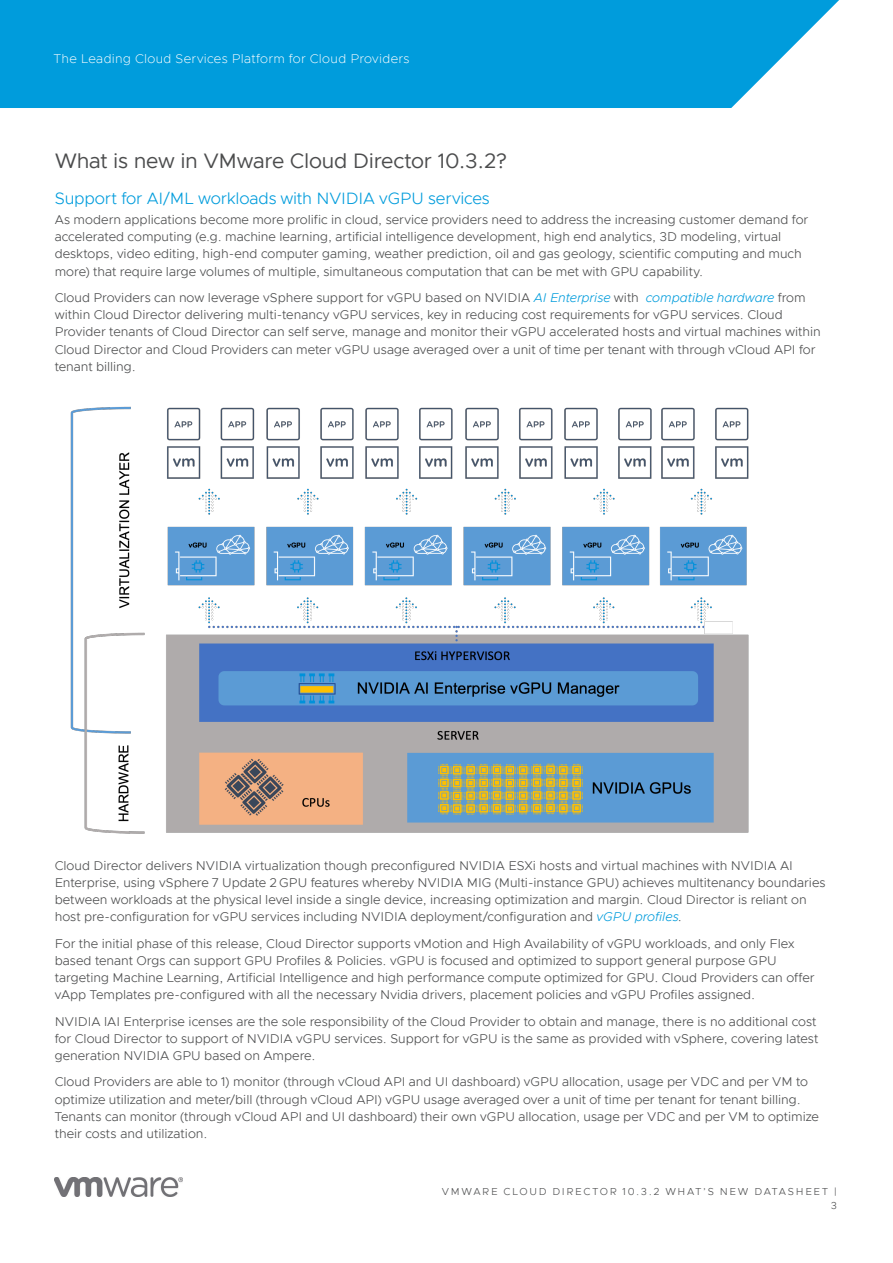
<style>
.page{position:relative;width:893px;height:1263px;background:#fff}
.page>*{position:absolute;margin:0;border:0;box-sizing:border-box;transform-origin:0 0}
._1b__MAIN_SUB_TITLE{font:21px "Metropolis";letter-spacing:-.015em;color:#4b4c4d}
._4a__SUBHEAD-1{font:300 16.5px "Metropolis";letter-spacing:-.01em;color:#009cdc}
._3a__BODY_TEXT{font:300 12.75px/17.2px "Metropolis";color:#4b4c4d}
.FOLIO-WHITE{font:200 12.75px "Metropolis";letter-spacing:.025em;color:#fff}
.FOLIO-BOTTOM-85blk{font:300 10.2px/13.5px "Metropolis";letter-spacing:.165em;color:#4b4c4d;text-align:right}
.s1{font-style:italic;color:#009cdc}
</style>
<div class="page">
<div style="left:0;top:0;width:839px;height:108px;background:#009cdc"></div>
<img style="left:54px;top:1177px;width:129px;height:20px">
<img style="left:71px;top:406px;width:678px;height:428px">
<p class="FOLIO-WHITE" style="left:54px;top:50px;width:357px">The Leading Cloud Services Platform for Cloud Providers</p>
<p class="_1b__MAIN_SUB_TITLE" style="left:55px;top:147px;width:454px">What is new in VMware Cloud Director 10.3.2?</p>
<p class="_4a__SUBHEAD-1" style="left:55px;top:188px;width:436px">Support for AI/ML workloads with NVIDIA vGPU services</p>
<p class="_3a__BODY_TEXT" style="left:55px;top:211px;width:755px">As modern applications become more prolific in cloud, service providers need to address the increasing customer demand for accelerated computing (e.g. machine learning, artificial intelligence development, high end analytics, 3D modeling, virtual desktops, video editing, high-end computer gaming, weather prediction, oil and gas geology, scientific computing and much more) that require large volumes of multiple, simultaneous computation that can be met with GPU capability.</p>
<p class="_3a__BODY_TEXT" style="left:55px;top:289px;width:767px">Cloud Providers can now leverage vSphere support for vGPU based on NVIDIA <span class="s1">AI Enterprise</span> with <span class="s1">compatible hardware</span> from within Cloud Director delivering multi-tenancy vGPU services, key in reducing cost requirements for vGPU services. Cloud Provider tenants of Cloud Director can self serve, manage and monitor their vGPU accelerated hosts and virtual machines within Cloud Director and Cloud Providers can meter vGPU usage averaged over a unit of time per tenant with through vCloud API for tenant billing.</p>
<p class="_3a__BODY_TEXT" style="left:55px;top:857px;width:772px">Cloud Director delivers NVIDIA virtualization though preconfigured NVIDIA ESXi hosts and virtual machines with NVIDIA AI Enterprise, using vSphere 7 Update 2 GPU features whereby NVIDIA MIG (Multi-instance GPU) achieves multitenancy boundaries between workloads at the physical level inside a single device, increasing optimization and margin. Cloud Director is reliant on host pre-configuration for vGPU services including NVIDIA deployment/configuration and <span class="s1">vGPU profiles</span>.</p>
<p class="_3a__BODY_TEXT" style="left:55px;top:935px;width:761px">For the initial phase of this release, Cloud Director supports vMotion and High Availability of vGPU workloads, and only Flex based tenant Orgs can support GPU Profiles &amp; Policies. vGPU is focused and optimized to support general purpose GPU targeting Machine Learning, Artificial Intelligence and high performance compute optimized for GPU. Cloud Providers can offer vApp Templates pre-configured with all the necessary Nvidia drivers, placement policies and vGPU Profiles assigned.</p>
<p class="_3a__BODY_TEXT" style="left:55px;top:1013px;width:765px">NVIDIA lAI Enterprise icenses are the sole responsibility of the Cloud Provider to obtain and manage, there is no additional cost for Cloud Director to support of NVIDIA vGPU services. Support for vGPU is the same as provided with vSphere, covering latest generation NVIDIA GPU based on Ampere.</p>
<p class="_3a__BODY_TEXT" style="left:55px;top:1073px;width:766px">Cloud Providers are able to 1) monitor (through vCloud API and UI dashboard) vGPU allocation, usage per VDC and per VM to optimize utilization and meter/bill (through vCloud API) vGPU usage averaged over a unit of time per tenant for tenant billing.<br>Tenants can monitor (through vCloud API and UI dashboard) their own vGPU allocation, usage per VDC and per VM to optimize their costs and utilization.</p>
<p class="FOLIO-BOTTOM-85blk" style="left:442px;top:1185px;width:397px">VMWARE CLOUD DIRECTOR 10.3.2 WHAT’S NEW DATASHEET |<br>3</p>
</div>
